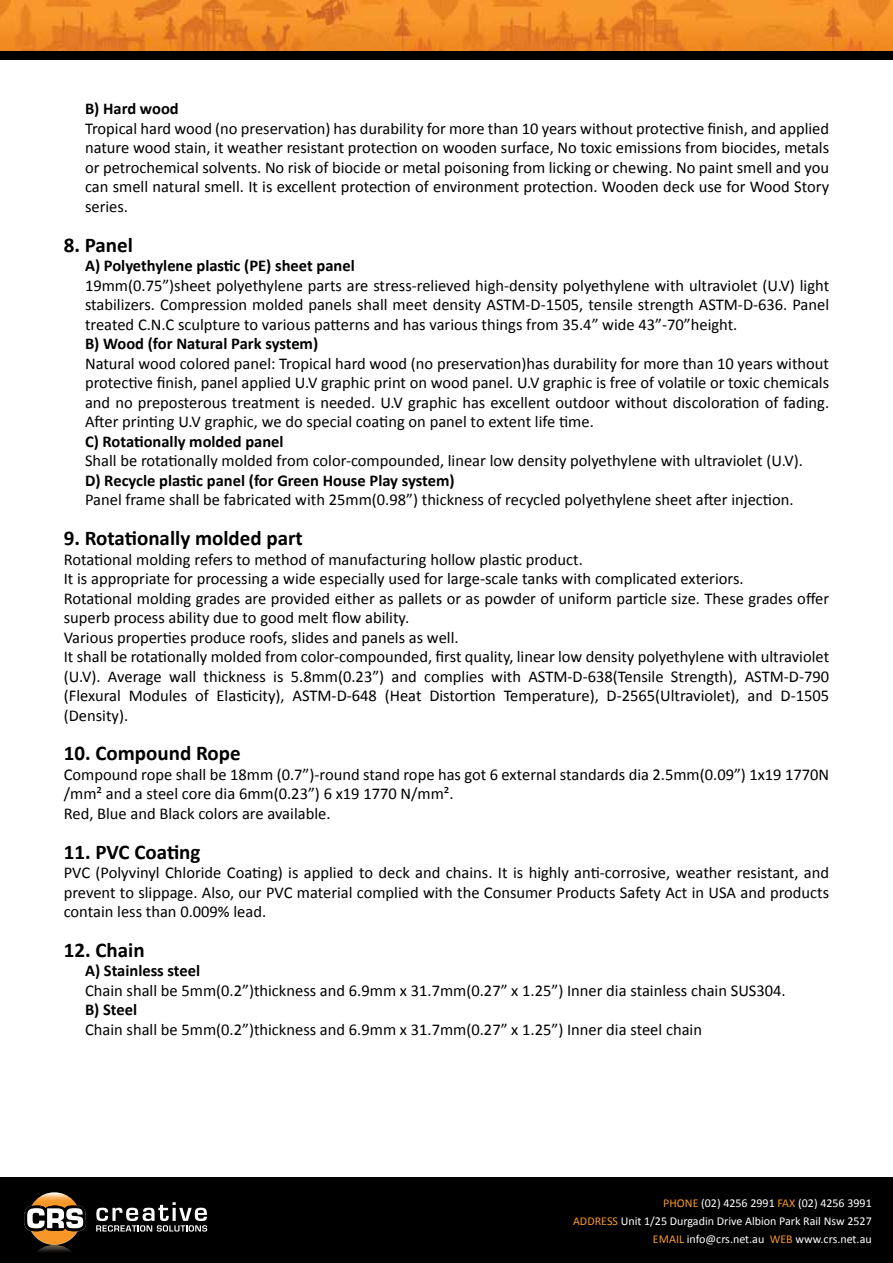
<style>
.page{position:relative;width:893px;height:1263px;background:#fff}
.page>*{position:absolute;margin:0;border:0;box-sizing:border-box;transform-origin:0 0}
.t1{font:700 21px "Calibri";color:#000}
.t2{font:16.5px/19.5px "Calibri";color:#000;text-align:justify}
.t3{font:700 16.5px "Calibri";color:#000}
.t4{font:12px/18px "Calibri";color:#fff;text-align:right}
.s1{color:#f89728}
</style>
<div class="page">
<img style="left:0;top:0;width:893px;height:51px">
<div style="left:0;top:1178px;width:893px;height:85px;background:#000"></div>
<svg style="left:28px;top:1192px;width:52px;height:52px"></svg>
<svg style="left:24px;top:1205px;width:62px;height:47px"></svg>
<svg style="left:96px;top:1202px;width:111px;height:29px"></svg>
<div style="left:0;top:51px;width:893px;height:9px;background:#000"></div>
<p class="t3" style="left:85px;top:99px;width:95px">B) Hard wood</p>
<p class="t2" style="left:85px;top:118px;width:746px">Tropical hard wood (no preservation) has durability for more than 10 years without protective finish, and applied nature wood stain, it weather resistant protection on wooden surface, No toxic emissions from biocides, metals or petrochemical solvents. No risk of biocide or metal poisoning from licking or chewing. No paint smell and you can smell natural smell. It is excellent protection of environment protection. Wooden deck use for Wood Story series.</p>
<p class="t1" style="left:64px;top:232px;width:71px">8. Panel</p>
<p class="t3" style="left:85px;top:255px;width:271px">A) Polyethylene plastic (PE) sheet panel</p>
<p class="t2" style="left:85px;top:275px;width:746px">19mm(0.75”)sheet polyethylene parts are stress-relieved high-density polyethylene with ultraviolet (U.V) light stabilizers. Compression molded panels shall meet density ASTM-D-1505, tensile strength ASTM-D-636. Panel treated C.N.C sculpture to various patterns and has various things from 35.4” wide 43”-70”height.</p>
<p class="t3" style="left:85px;top:333px;width:235px">B) Wood (for Natural Park system)</p>
<p class="t2" style="left:85px;top:353px;width:746px">Natural wood colored panel: Tropical hard wood (no preservation)has durability for more than 10 years without protective finish, panel applied U.V graphic print on wood panel. U.V graphic is free of volatile or toxic chemicals and no preposterous treatment is needed. U.V graphic has excellent outdoor without discoloration of fading.<br>After printing U.V graphic, we do special coating on panel to extent life time.</p>
<p class="t3" style="left:85px;top:431px;width:200px">C) Rotationally molded panel</p>
<p class="t2" style="left:85px;top:450px;width:720px">Shall be rotationally molded from color-compounded, linear low density polyethylene with ultraviolet (U.V).</p>
<p class="t3" style="left:85px;top:470px;width:371px">D) Recycle plastic panel (for Green House Play system)</p>
<p class="t2" style="left:85px;top:489px;width:710px">Panel frame shall be fabricated with 25mm(0.98”) thickness of recycled polyethylene sheet after injection.</p>
<p class="t1" style="left:64px;top:525px;width:241px">9. Rotationally molded part</p>
<p class="t2" style="left:64px;top:548px;width:767px;text-align:left">Rotational molding refers to method of manufacturing hollow plastic product.<br>It is appropriate for processing a wide especially used for large-scale tanks with complicated exteriors.<br>Rotational molding grades are provided either as pallets or as powder of uniform particle size. These grades offer superb process ability due to good melt flow ability.<br>Various properties produce roofs, slides and panels as well.<br>It shall be rotationally molded from color-compounded, first quality, linear low density polyethylene with ultraviolet (U.V). Average wall thickness is 5.8mm(0.23”) and complies with ASTM-D-638(Tensile Strength), ASTM-D-790 (Flexural Modules of Elasticity), ASTM-D-648 (Heat Distortion Temperature), D-2565(Ultraviolet), and D-1505 (Density).</p>
<p class="t1" style="left:64px;top:740px;width:178px">10. Compound Rope</p>
<p class="t2" style="left:64px;top:764px;width:767px;text-align:left">Compound rope shall be 18mm (0.7”)-round stand rope has got 6 external standards dia 2.5mm(0.09”) 1x19 1770N /mm² and a steel core dia 6mm(0.23”) 6 x19 1770 N/mm².<br>Red, Blue and Black colors are available.</p>
<p class="t1" style="left:64px;top:838px;width:138px">11. PVC Coating</p>
<p class="t2" style="left:64px;top:862px;width:767px">PVC (Polyvinyl Chloride Coating) is applied to deck and chains. It is highly anti-corrosive, weather resistant, and prevent to slippage. Also, our PVC material complied with the Consumer Products Safety Act in USA and products contain less than 0.009% lead.</p>
<p class="t1" style="left:64px;top:937px;width:82px">12. Chain</p>
<p class="t3" style="left:85px;top:960px;width:117px">A) Stainless steel</p>
<p class="t2" style="left:85px;top:980px;width:702px">Chain shall be 5mm(0.2”)thickness and 6.9mm x 31.7mm(0.27” x 1.25”) Inner dia stainless chain SUS304.</p>
<p class="t3" style="left:85px;top:1000px;width:54px">B) Steel</p>
<p class="t2" style="left:85px;top:1019px;width:618px">Chain shall be 5mm(0.2”)thickness and 6.9mm x 31.7mm(0.27” x 1.25”) Inner dia steel chain</p>
<p class="t4" style="left:573px;top:1193px;width:300px"><span class="s1">PHONE</span> (02) 4256 2991 <span class="s1">FAX</span> (02) 4256 3991<br><span class="s1">ADDRESS</span> Unit 1/25 Durgadin Drive Albion Park Rail Nsw 2527<br><span class="s1">EMAIL</span> info@crs.net.au <span class="s1">WEB</span> www.crs.net.au</p>
</div>
